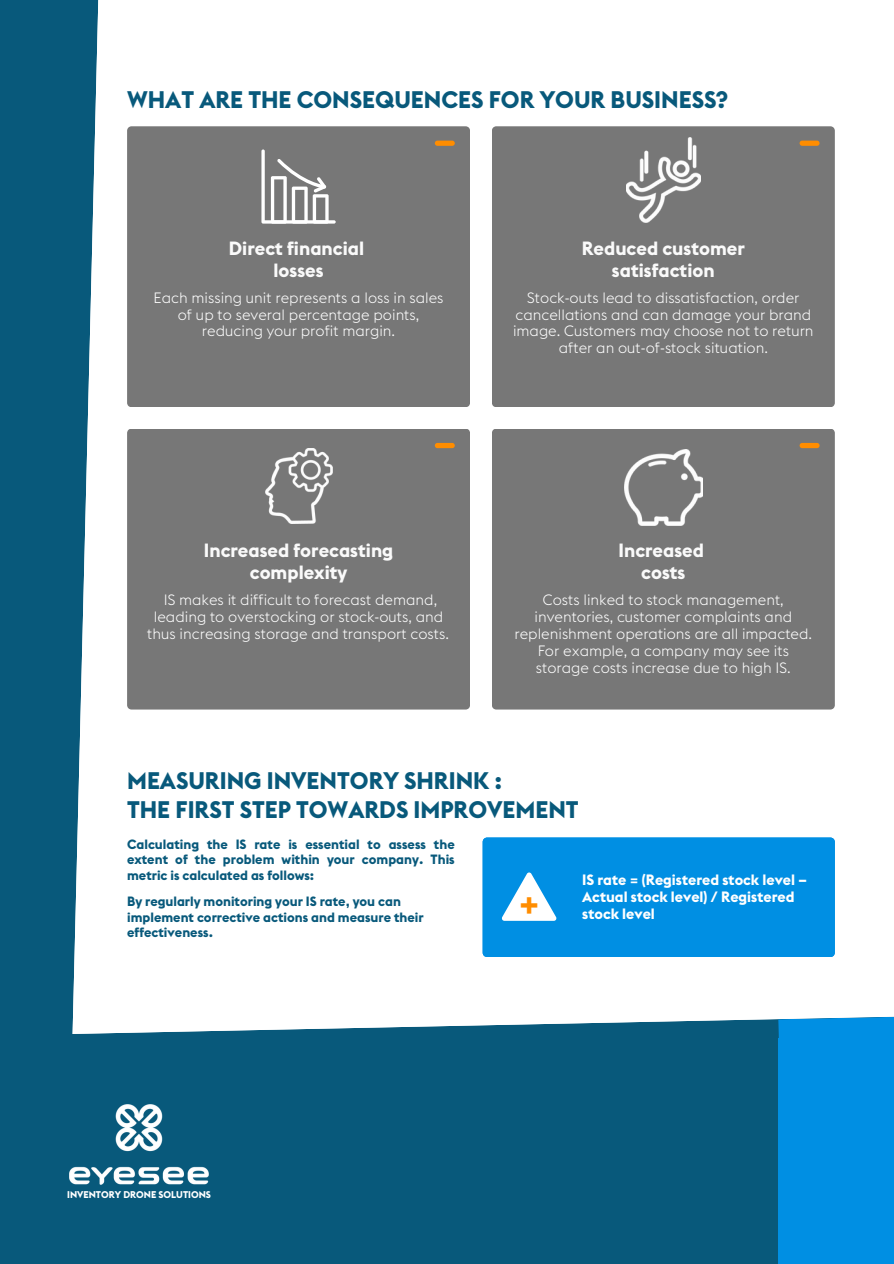
<style>
.page{position:relative;width:894px;height:1264px;background:#fff}
.page>*{position:absolute;margin:0;border:0;box-sizing:border-box;transform-origin:0 0}
.t1{font:700 37.5px "Euclid Flex";color:#ff8d00}
.t2{font:700 23.7px/28.2px "Euclid Flex";color:#08597b}
.t3{font:700 18.9px/22.5px "Euclid Flex";color:#fafafa;text-align:center}
.t4{font:300 14.85px/16.8px "Euclid Flex";color:#fff;text-align:center}
.t5{font:700 14.85px/16.8px "Euclid Flex";color:#fff}
.t6{font:700 13.35px/15.5px "Euclid Flex";color:#08597b;text-align:justify}
.t7{font:700 9.6px "Euclid Flex";color:#fff}
</style>
<div class="page">
<div style="left:0;top:0;width:893px;height:1263px;background:#08597b"></div>
<div style="left:98px;top:0;width:795px;height:1016px;background:#fff"></div>
<div style="left:482px;top:837px;width:352px;height:120px;background:#008fe3"></div>
<svg style="left:73px;top:14px;width:25px;height:1002px"></svg>
<div style="left:127px;top:126px;width:343px;height:281px;background:#777"></div>
<div style="left:492px;top:428px;width:342px;height:281px;background:#777"></div>
<div style="left:492px;top:126px;width:342px;height:281px;background:#777"></div>
<svg style="left:434px;top:141px;width:20px;height:5px"></svg>
<svg style="left:799px;top:443px;width:20px;height:5px"></svg>
<svg style="left:799px;top:141px;width:20px;height:5px"></svg>
<img style="left:624px;top:449px;width:77px;height:76px">
<img style="left:626px;top:137px;width:74px;height:86px">
<svg style="left:261px;top:149px;width:74px;height:75px;background:#9c9c9c"></svg>
<div style="left:127px;top:428px;width:343px;height:281px;background:#777"></div>
<svg style="left:434px;top:443px;width:20px;height:5px"></svg>
<img style="left:265px;top:448px;width:67px;height:75px">
<svg style="left:72px;top:1016px;width:706px;height:18px;fill:#fff"></svg>
<div style="left:778px;top:1038px;width:115px;height:225px;background:#008fe3"></div>
<svg style="left:778px;top:1000px;width:115px;height:38px;background:#78c3ef"></svg>
<img style="left:69px;top:1104px;width:140px;height:81px">
<p class="t2" style="left:127px;top:85px;width:602px">WHAT ARE THE CONSEQUENCES FOR YOUR BUSINESS?</p>
<h4 class="t3" style="left:229px;top:236px;width:137px">Direct financial losses</h4>
<p class="t4" style="left:153px;top:289px;width:291px">Each missing unit represents a loss in sales of up to several percentage points, reducing your profit margin.</p>
<h4 class="t3" style="left:581px;top:236px;width:165px">Reduced customer satisfaction</h4>
<p class="t4" style="left:513px;top:289px;width:302px">Stock-outs lead to dissatisfaction, order cancellations and can damage your brand image. Customers may choose not to return after an out-of-stock situation.</p>
<h2 class="t3" style="left:204px;top:538px;width:191px">Increased forecasting complexity</h2>
<p class="t4" style="left:147px;top:591px;width:303px">IS makes it difficult to forecast demand, leading to overstocking or stock-outs, and thus increasing storage and transport costs.</p>
<h2 class="t3" style="left:618px;top:538px;width:87px">Increased costs</h2>
<h4 class="t4" style="left:514px;top:591px;width:299px">Costs linked to stock management, inventories, customer complaints and replenishment operations are all impacted.<br>For example, a company may see its storage costs increase due to high IS.</h4>
<h4 class="t2" style="left:127px;top:766px;width:453px">MEASURING INVENTORY SHRINK :<br>THE FIRST STEP TOWARDS IMPROVEMENT</h4>
<p class="t6" style="left:127px;top:836px;width:329px">Calculating the IS rate is essential to assess the extent of the problem within your company. This metric is calculated as follows:</p>
<h2 class="t6" style="left:127px;top:893px;width:298px;text-align:left">By regularly monitoring your IS rate, you can implement corrective actions and measure their effectiveness.</h2>
<p class="t1" style="left:518px;top:878px;width:24px">+</p>
<h1 class="t5" style="left:582px;top:871px;width:226px">IS rate = (Registered stock level –<br>Actual stock level) / Registered</h1>
<h1 class="t5" style="left:582px;top:905px;width:74px">stock level</h1>
<h5 class="t7" style="left:67px;top:1188px;width:145px">INVENTORY DRONE SOLUTIONS</h5>
</div>
